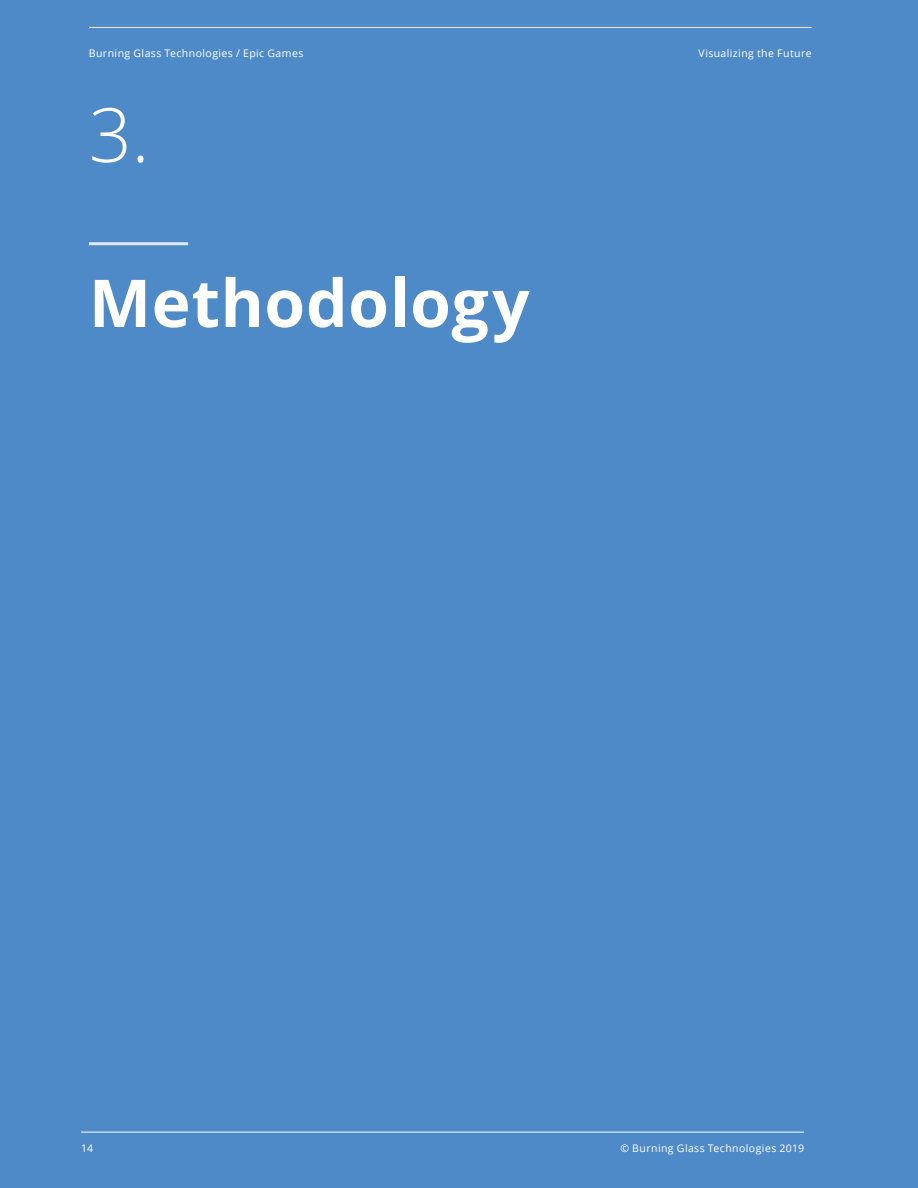
<style>
.page{position:relative;width:918px;height:1188px;background:#4f8ac8}
.page>*{position:absolute;margin:0;border:0;box-sizing:border-box;transform-origin:0 0}
.t1{font:300 75px "Open Sans";color:#fff}
.t2{font:700 66px "Open Sans";letter-spacing:.01em;color:#fff}
.t3{font:10.5px "Open Sans";letter-spacing:.04em;color:#fff}
</style>
<div class="page">
<hr style="left:81px;top:1132px;width:723px;height:1px;background:#fff">
<hr style="left:89px;top:27px;width:723px;height:1px;background:#fff">
<hr style="left:89px;top:242px;width:99px;height:3px;background:#f2f3f4">
<p class="t3" style="left:89px;top:46px;width:216px">Burning Glass Technologies / Epic Games</p>
<p class="t3" style="left:698px;top:46px;width:115px">Visualizing the Future</p>
<h1 class="t1" style="left:89px;top:83px;width:62px">3.</h1>
<h2 class="t2" style="left:89px;top:256px;width:442px">Methodology</h2>
<p class="t3" style="left:81px;top:1141px;width:13px">14</p>
<p class="t3" style="left:620px;top:1141px;width:185px">© Burning Glass Technologies 2019</p>
</div>
